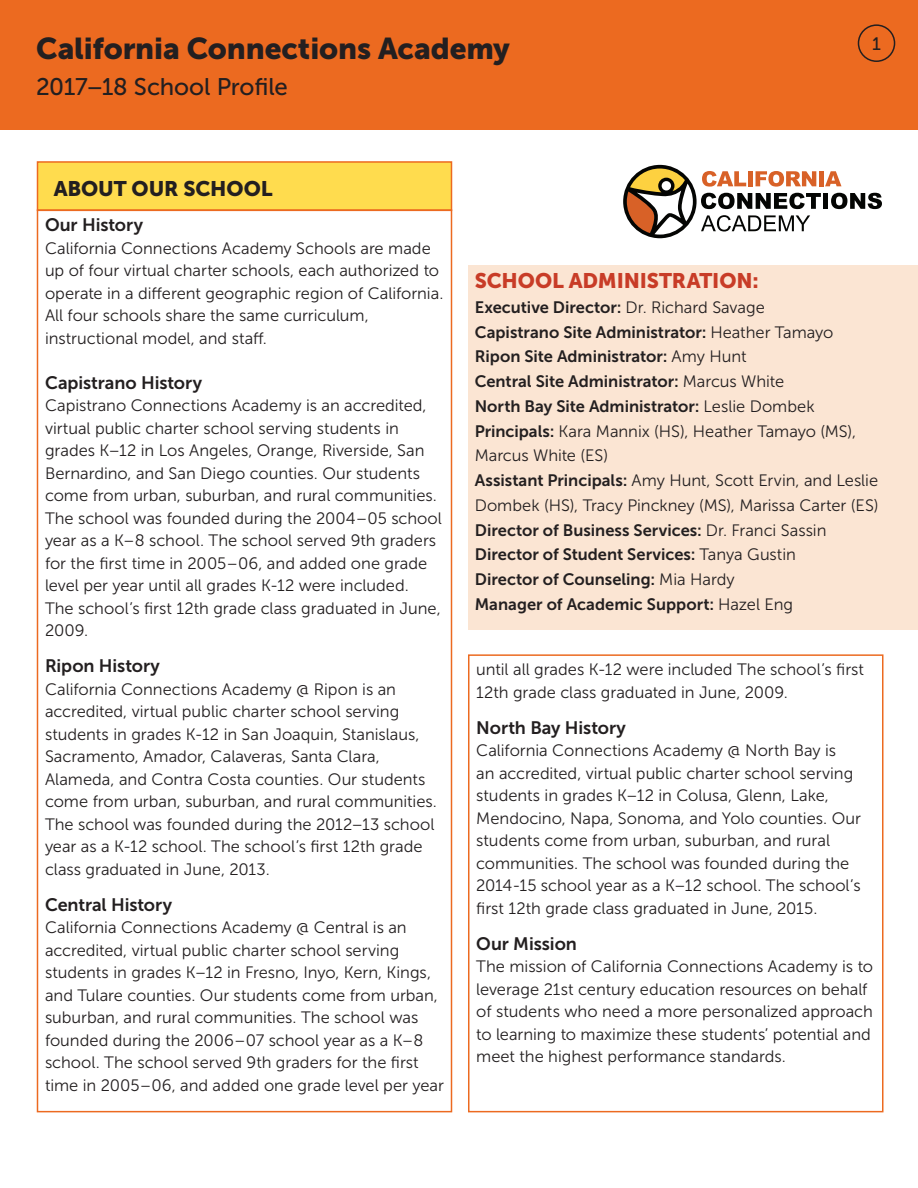
<style>
.page{position:relative;width:918px;height:1188px;background:#fff}
.page>*{position:absolute;margin:0;border:0;box-sizing:border-box;transform-origin:0 0}
.t1{font:30px "Museo Sans 900";letter-spacing:-.005em;color:#231f20}
.t2{font:24px "Museo Sans 500";letter-spacing:-.01em;color:#231f20}
.t3{font:21px "Museo Sans 900";letter-spacing:-.005em;color:#c83c27}
.t4{font:21px "Museo Sans 900";letter-spacing:-.005em;color:#231f20}
.t5{font:18px "Museo Sans 700";letter-spacing:-.005em;color:#231f20}
.t6{font:18px "Museo Sans 500";color:#231f20}
.t7{font:16.5px/22.5px "Museo Sans 300";color:#231f20}
.t8{font:16.5px/24.8px "Museo Sans 700";color:#231f20}
.s1{font-family:"Museo Sans 300"}
</style>
<div class="page">
<div style="left:0;top:0;width:918px;height:130px;background:#ec6a20"></div>
<div style="left:858px;top:24px;width:37px;height:38px;border:2px solid #231f20;border-radius:50%"></div>
<div style="left:37px;top:161px;width:415px;height:50px;background:#ffdc4e;border:2px solid #ec6a20"></div>
<svg style="left:623px;top:165px;width:259px;height:73px"></svg>
<div style="left:37px;top:209px;width:415px;height:903px;border:2px solid #ec6a20"></div>
<div style="left:468px;top:654px;width:416px;height:458px;border:2px solid #ec6a20"></div>
<div style="left:468px;top:266px;width:450px;height:364px;background:#fbe5d3"></div>
<h1 class="t1" style="left:36px;top:31px;width:476px">California Connections Academy</h1>
<h2 class="t2" style="left:36px;top:73px;width:253px">2017–18 School Profile</h2>
<p class="t6" style="left:872px;top:33px;width:10px">1</p>
<h2 class="t4" style="left:54px;top:177px;width:220px">ABOUT OUR SCHOOL</h2>
<h3 class="t5" style="left:45px;top:215px;width:100px">Our History</h3>
<p class="t7" style="left:45px;top:237px;width:400px">California Connections Academy Schools are made up of four virtual charter schools, each authorized to operate in a different geographic region of California.<br>All four schools share the same curriculum, instructional model, and staff.</p>
<h3 class="t5" style="left:45px;top:372px;width:159px">Capistrano History</h3>
<p class="t7" style="left:45px;top:394px;width:398px">Capistrano Connections Academy is an accredited, virtual public charter school serving students in grades K–12 in Los Angeles, Orange, Riverside, San Bernardino, and San Diego counties. Our students come from urban, suburban, and rural communities.<br>The school was founded during the 2004–05 school year as a K–8 school. The school served 9th graders for the first time in 2005–06, and added one grade level per year until all grades K-12 were included.<br>The school’s first 12th grade class graduated in June, 2009.</p>
<h3 class="t5" style="left:45px;top:656px;width:116px">Ripon History</h3>
<p class="t7" style="left:45px;top:678px;width:394px">California Connections Academy @ Ripon is an accredited, virtual public charter school serving students in grades K-12 in San Joaquin, Stanislaus, Sacramento, Amador, Calaveras, Santa Clara, Alameda, and Contra Costa counties. Our students come from urban, suburban, and rural communities.<br>The school was founded during the 2012–13 school year as a K-12 school. The school’s first 12th grade class graduated in June, 2013.</p>
<h3 class="t5" style="left:45px;top:894px;width:129px">Central History</h3>
<p class="t7" style="left:45px;top:916px;width:400px">California Connections Academy @ Central is an accredited, virtual public charter school serving students in grades K–12 in Fresno, Inyo, Kern, Kings, and Tulare counties. Our students come from urban, suburban, and rural communities. The school was founded during the 2006–07 school year as a K–8 school. The school served 9th graders for the first time in 2005–06, and added one grade level per year</p>
<h2 class="t3" style="left:475px;top:269px;width:286px">SCHOOL ADMINISTRATION:</h2>
<p class="t8" style="left:475px;top:295px;width:405px">Executive Director: <span class="s1">Dr. Richard Savage<br></span>Capistrano Site Administrator: <span class="s1">Heather Tamayo </span>Ripon Site Administrator: <span class="s1">Amy Hunt<br></span>Central Site Administrator: <span class="s1">Marcus White<br></span>North Bay Site Administrator: <span class="s1">Leslie Dombek </span>Principals: <span class="s1">Kara Mannix (HS), Heather Tamayo (MS), Marcus White (ES)<br></span>Assistant Principals: <span class="s1">Amy Hunt, Scott Ervin, and Leslie Dombek (HS), Tracy Pinckney (MS), Marissa Carter (ES)<br></span>Director of Business Services: <span class="s1">Dr. Franci Sassin </span>Director of Student Services: <span class="s1">Tanya Gustin<br></span>Director of Counseling: <span class="s1">Mia Hardy<br></span>Manager of Academic Support: <span class="s1">Hazel Eng</span></p>
<p class="t7" style="left:476px;top:658px;width:389px">until all grades K-12 were included The school’s first<br>12th grade class graduated in June, 2009.</p>
<h3 class="t5" style="left:476px;top:717px;width:151px">North Bay History</h3>
<p class="t7" style="left:476px;top:739px;width:386px">California Connections Academy @ North Bay is<br>an accredited, virtual public charter school serving students in grades K–12 in Colusa, Glenn, Lake, Mendocino, Napa, Sonoma, and Yolo counties. Our students come from urban, suburban, and rural communities. The school was founded during the 2014-15 school year as a K–12 school. The school’s first 12th grade class graduated in June, 2015.</p>
<h3 class="t5" style="left:476px;top:933px;width:102px">Our Mission</h3>
<p class="t7" style="left:476px;top:955px;width:398px">The mission of California Connections Academy is to leverage 21st century education resources on behalf of students who need a more personalized approach to learning to maximize these students’ potential and meet the highest performance standards.</p>
</div>
